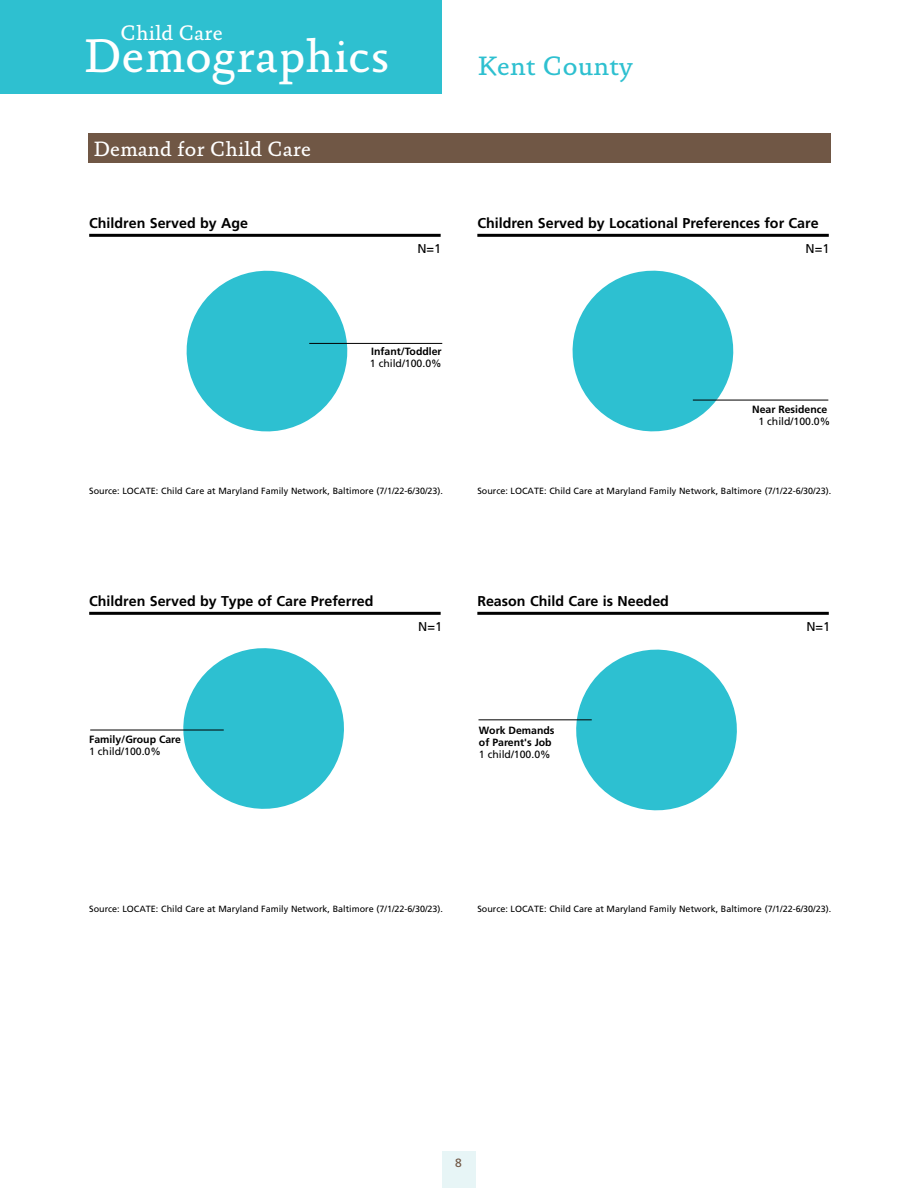
<style>
.page{position:relative;width:918px;height:1188px;background:#fff}
.page>*{position:absolute;margin:0;border:0;box-sizing:border-box;transform-origin:0 0}
.t1{font:47.85px "Absara";letter-spacing:.005em;color:#fff}
.t2{font:27px "Absara";color:#2ec0d0}
.t3{font:21.3px "Absara";color:#fff}
.t4{font:21px "Absara";color:#fff}
.chartheads{font:700 14.25px "Frutiger";color:#000}
.subchart{font:12.75px "Frutiger";color:#000}
.t5{font:12px "Frutiger";color:#705745}
.t6{font:700 10.5px/12px "Frutiger";color:#000}
.t7{font:9px "Frutiger";color:#000}
.s1{font-weight:400}
</style>
<div class="page">
<hr style="left:89px;top:234px;width:352px;height:3px;background:#000">
<hr style="left:477px;top:234px;width:352px;height:3px;background:#000">
<hr style="left:89px;top:612px;width:352px;height:3px;background:#000">
<hr style="left:477px;top:612px;width:352px;height:3px;background:#000">
<svg style="left:186px;top:271px;width:173px;height:161px"></svg>
<hr style="left:309px;top:343px;width:133px;height:1px;background:#000">
<svg style="left:172px;top:648px;width:172px;height:161px"></svg>
<hr style="left:90px;top:730px;width:134px;height:1px;background:#000">
<svg style="left:565px;top:650px;width:172px;height:160px"></svg>
<hr style="left:479px;top:720px;width:113px;height:1px;background:#000">
<svg style="left:573px;top:271px;width:168px;height:160px"></svg>
<hr style="left:693px;top:400px;width:135px;height:1px;background:#000">
<div style="left:442px;top:1151px;width:34px;height:37px;background:#e7f5f6"></div>
<div style="left:0;top:0;width:441px;height:93px;background:#2ec0d0"></div>
<div style="left:88px;top:133px;width:742px;height:30px;background:#705745"></div>
<p class="t3" style="left:121px;top:20px;width:104px">Child Care</p>
<p class="t1" style="left:83px;top:28px;width:308px">Demographics</p>
<p class="t4" style="left:93px;top:137px;width:219px">Demand for Child Care</p>
<p class="t2" style="left:477px;top:50px;width:157px">Kent County</p>
<p class="chartheads" style="left:89px;top:215px;width:160px">Children Served by Age</p>
<p class="chartheads" style="left:477px;top:215px;width:343px">Children Served by Locational Preferences for Care</p>
<p class="subchart" style="left:417px;top:241px;width:25px">N=1</p>
<p class="subchart" style="left:805px;top:241px;width:25px">N=1</p>
<p class="t6" style="left:370px;top:345px;width:73px">Infant/Toddler<br><span class="s1">1 child/100.0%</span></p>
<p class="t6" style="left:752px;top:403px;width:80px;text-align:right">Near Residence<br><span class="s1">1 child/100.0%</span></p>
<p class="t7" style="left:89px;top:486px;width:355px">Source: LOCATE: Child Care at Maryland Family Network, Baltimore (7/1/22-6/30/23).</p>
<p class="t7" style="left:477px;top:486px;width:355px">Source: LOCATE: Child Care at Maryland Family Network, Baltimore (7/1/22-6/30/23).</p>
<p class="chartheads" style="left:89px;top:593px;width:286px">Children Served by Type of Care Preferred</p>
<p class="chartheads" style="left:477px;top:593px;width:193px">Reason Child Care is Needed</p>
<p class="subchart" style="left:418px;top:620px;width:25px">N=1</p>
<p class="subchart" style="left:806px;top:620px;width:25px">N=1</p>
<p class="t6" style="left:89px;top:733px;width:93px">Family/Group Care<br><span class="s1">1 child/100.0%</span></p>
<p class="t6" style="left:479px;top:724px;width:77px">Work Demands of Parent's Job<br><span class="s1">1 child/100.0%</span></p>
<p class="t7" style="left:89px;top:904px;width:355px">Source: LOCATE: Child Care at Maryland Family Network, Baltimore (7/1/22-6/30/23).</p>
<p class="t7" style="left:477px;top:904px;width:355px">Source: LOCATE: Child Care at Maryland Family Network, Baltimore (7/1/22-6/30/23).</p>
<p class="t5" style="left:455px;top:1155px;width:8px">8</p>
</div>
